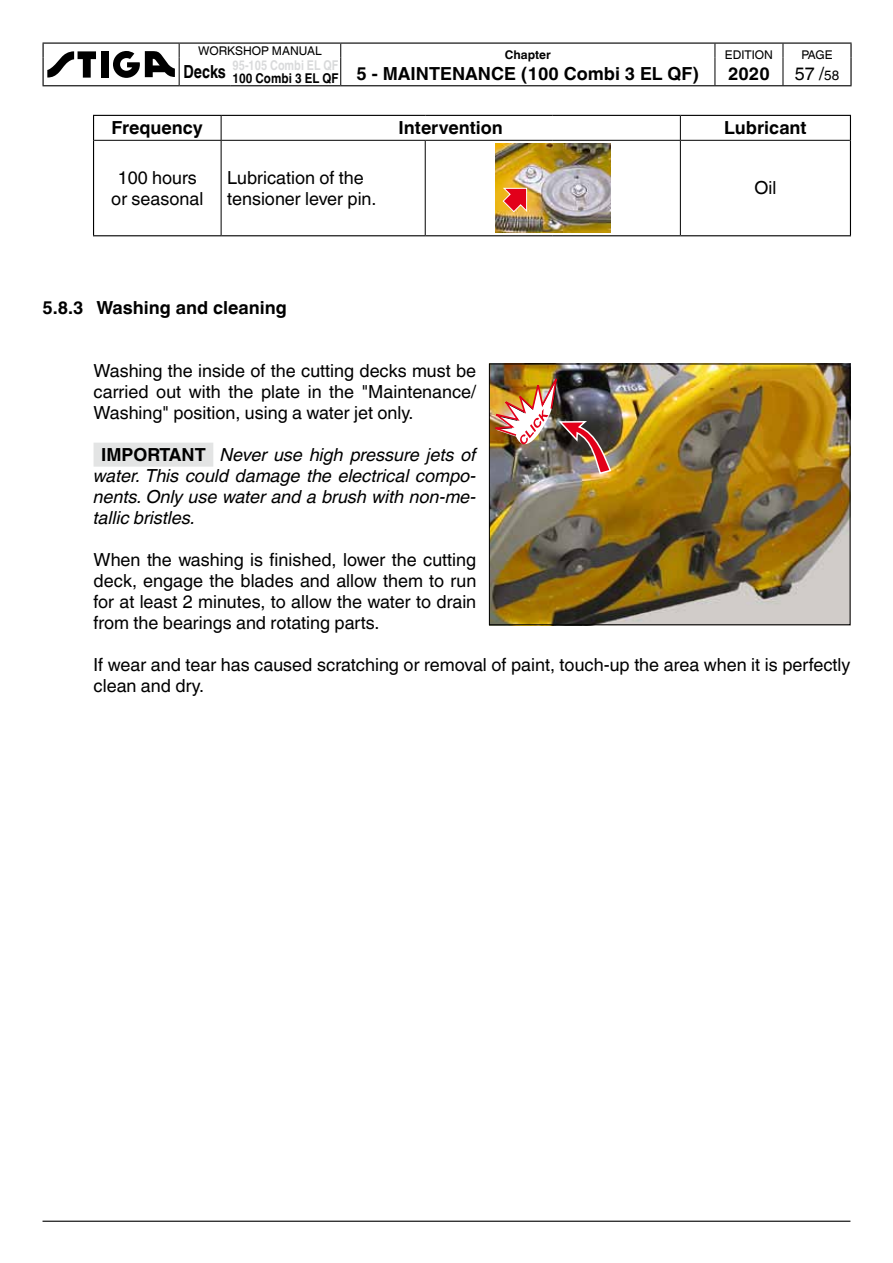
<style>
.page{position:relative;width:893px;height:1263px;background:#fff}
.page>*{position:absolute;margin:0;border:0;box-sizing:border-box;transform-origin:0 0}
.t1{font:18px/21px "Helvetica World";color:#000}
.t2{font:italic 18px/21px "Helvetica World";color:#000;text-align:justify}
.t3{font:700 18px "Helvetica World";color:#000}
.t4{font:700 18px "Helvetica World";color:#000;scale:.8 1}
.t5{font:700 13.5px "Helvetica World";color:#d9dadb;scale:.8 1}
.t6{font:700 13.5px "Helvetica World";color:#000;scale:.86 1}
.t7{font:12px "Helvetica World";color:#000}
.t8{font:700 12px "Helvetica World";color:#000}
.s1{font-size:13.5px}
.s2{font-weight:700;font-style:normal}
</style>
<div class="page">
<hr style="left:43px;top:1221px;width:807px;height:1px;background:#000">
<hr style="left:43px;top:43px;width:136px;height:1px;background:#000">
<hr style="left:43px;top:85px;width:136px;height:1px;background:#000">
<hr style="left:179px;top:43px;width:51px;height:1px;background:#000">
<hr style="left:230px;top:43px;width:111px;height:1px;background:#000">
<hr style="left:341px;top:43px;width:374px;height:1px;background:#000">
<hr style="left:341px;top:85px;width:374px;height:1px;background:#000">
<svg style="left:715px;top:44px;width:1px;height:41px"></svg>
<hr style="left:715px;top:43px;width:68px;height:1px;background:#000">
<hr style="left:715px;top:85px;width:68px;height:1px;background:#000">
<svg style="left:783px;top:44px;width:1px;height:41px"></svg>
<svg style="left:850px;top:44px;width:2px;height:14px"></svg>
<hr style="left:850px;top:58px;width:2px;height:27px;background:#000">
<hr style="left:783px;top:43px;width:69px;height:1px;background:#000">
<hr style="left:783px;top:85px;width:69px;height:1px;background:#000">
<hr style="left:179px;top:85px;width:51px;height:1px;background:#000">
<svg style="left:340px;top:44px;width:1px;height:41px"></svg>
<hr style="left:230px;top:85px;width:111px;height:1px;background:#000">
<div style="left:101px;top:51px;width:7px;height:27px;background:#000"></div>
<svg style="left:43px;top:44px;width:53px;height:41px"></svg>
<svg style="left:113px;top:44px;width:67px;height:41px"></svg>
<div style="left:94px;top:443px;width:119px;height:24px;background:#e3e4e4"></div>
<hr style="left:93px;top:115px;width:128px;height:1px;background:#000">
<svg style="left:93px;top:116px;width:1px;height:24px"></svg>
<hr style="left:221px;top:115px;width:204px;height:1px;background:#000">
<hr style="left:425px;top:115px;width:128px;height:1px;background:#000">
<hr style="left:553px;top:115px;width:127px;height:1px;background:#000">
<hr style="left:680px;top:115px;width:171px;height:1px;background:#000">
<svg style="left:850px;top:116px;width:1px;height:24px"></svg>
<hr style="left:93px;top:140px;width:1px;height:95px;background:#000">
<hr style="left:850px;top:140px;width:1px;height:95px;background:#000">
<svg style="left:221px;top:116px;width:1px;height:24px"></svg>
<svg style="left:680px;top:116px;width:1px;height:24px"></svg>
<hr style="left:94px;top:140px;width:127px;height:1px;background:#000">
<hr style="left:221px;top:140px;width:204px;height:1px;background:#000">
<hr style="left:221px;top:141px;width:1px;height:94px;background:#000">
<hr style="left:425px;top:140px;width:128px;height:1px;background:#000">
<hr style="left:425px;top:141px;width:1px;height:94px;background:#000">
<hr style="left:553px;top:140px;width:127px;height:1px;background:#000">
<hr style="left:680px;top:140px;width:170px;height:1px;background:#000">
<hr style="left:680px;top:141px;width:1px;height:94px;background:#000">
<hr style="left:93px;top:235px;width:128px;height:1px;background:#000">
<hr style="left:221px;top:235px;width:204px;height:1px;background:#000">
<hr style="left:425px;top:235px;width:128px;height:1px;background:#000">
<hr style="left:553px;top:235px;width:127px;height:1px;background:#000">
<hr style="left:680px;top:235px;width:171px;height:1px;background:#000">
<img style="left:495px;top:143px;width:115px;height:90px">
<svg style="left:502px;top:187px;width:25px;height:26px"></svg>
<img style="left:491px;top:366px;width:357px;height:257px">
<div style="left:489px;top:364px;width:361px;height:261px;border:1px solid #000"></div>
<img style="left:488px;top:369px;width:124px;height:106px">
<p class="t7" style="left:198px;top:44px;width:125px">WORKSHOP MANUAL</p>
<p class="t8" style="left:505px;top:48px;width:47px">Chapter</p>
<p class="t3" style="left:357px;top:63px;width:344px">5 - MAINTENANCE (100 Combi 3 EL QF)</p>
<p class="t7" style="left:725px;top:48px;width:50px">EDITION</p>
<p class="t3" style="left:728px;top:63px;width:43px">2020</p>
<p class="t7" style="left:801px;top:48px;width:33px">PAGE</p>
<p class="t5" style="left:233px;top:58px;width:134px">95-105 Combi EL QF</p>
<p class="t6" style="left:232px;top:70px;width:125px">100 Combi 3 EL QF</p>
<p class="t4" style="left:183px;top:61px;width:55px">Decks</p>
<p class="t1" style="left:795px;top:63px;width:46px">57 /<span class="s1">58</span></p>
<p class="t3" style="left:112px;top:118px;width:93px">Frequency</p>
<p class="t3" style="left:399px;top:118px;width:106px">Intervention</p>
<p class="t3" style="left:724px;top:118px;width:84px">Lubricant</p>
<p class="t1" style="left:111px;top:167px;width:94px;text-align:center">100 hours or seasonal</p>
<p class="t1" style="left:227px;top:167px;width:151px">Lubrication of the tensioner lever pin.</p>
<p class="t1" style="left:754px;top:178px;width:23px">Oil</p>
<p class="t3" style="left:43px;top:298px;width:246px">5.8.3 Washing and cleaning</p>
<p class="t1" style="left:94px;top:361px;width:384px;text-align:justify">Washing the inside of the cutting decks must be carried out with the plate in the "Maintenance/ Washing" position, using a water jet only.</p>
<p class="t2" style="left:94px;top:445px;width:384px;text-indent:7px"><span class="s2">IMPORTANT</span> Never use high pressure jets of water. This could damage the electrical compo&shy;nents. Only use water and a brush with non-me&shy;tallic bristles.</p>
<p class="t1" style="left:94px;top:550px;width:384px;text-align:justify">When the washing is finished, lower the cutting deck, engage the blades and allow them to run for at least 2 minutes, to allow the water to drain from the bearings and rotating parts.</p>
<p class="t1" style="left:94px;top:655px;width:758px">If wear and tear has caused scratching or removal of paint, touch-up the area when it is perfectly clean and dry.</p>
</div>
